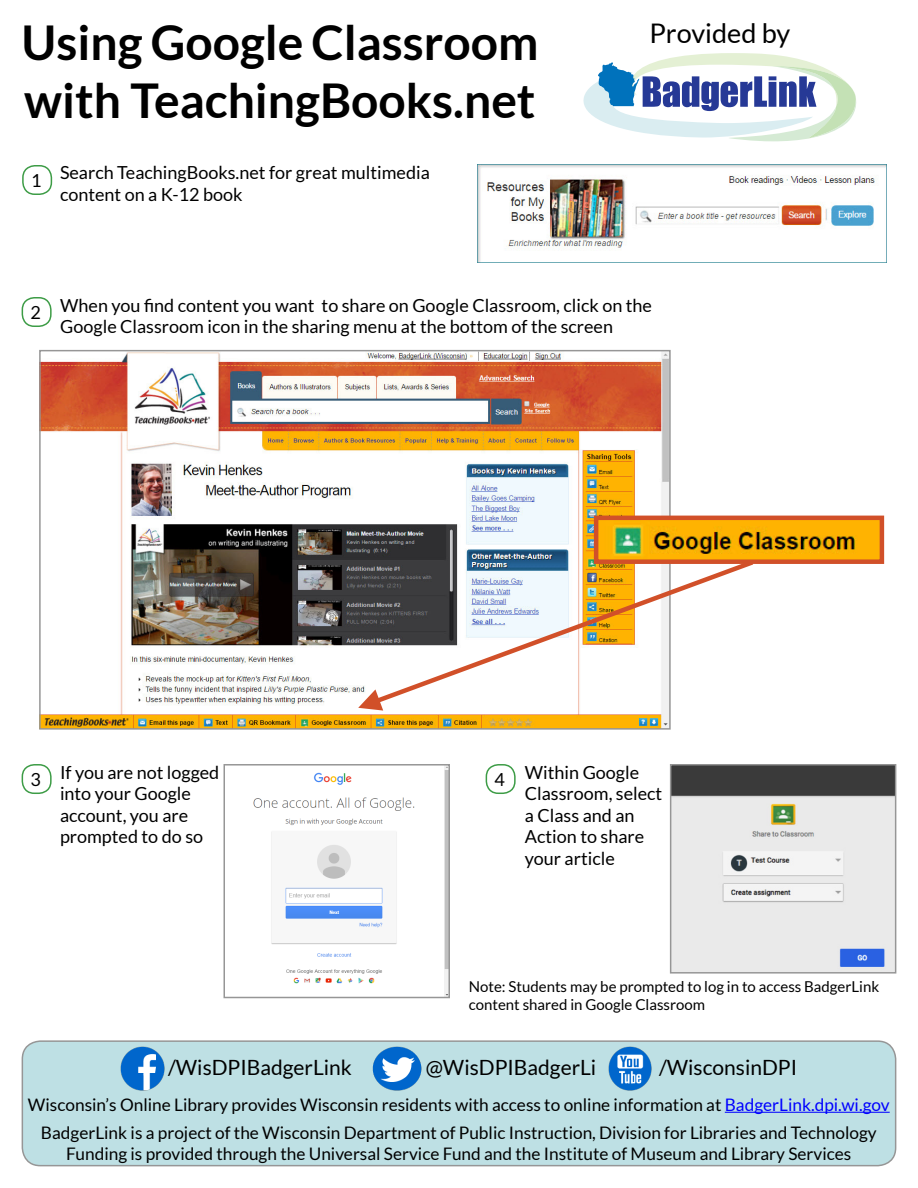
<style>
.page{position:relative;width:918px;height:1188px;background:#fff}
.page>*{position:absolute;margin:0;border:0;box-sizing:border-box;transform-origin:0 0}
.t1{font:700 48px "Lato";color:#000}
.t2{font:27px "Lato";color:#000}
.t3{font:21px "Lato";color:#000}
.t4{font:18px/21.6px "Lato";color:#000}
.t5{font:17.25px "Lato";color:#000}
.t6{font:15px/18px "Lato";color:#000}
.s1{color:#00f}
</style>
<div class="page">
<div style="left:22px;top:1041px;width:874px;height:125px;background:#bee0e4;border-radius:18px"></div>
<hr style="left:725px;top:1112px;width:165px;height:1px;background:#00f">
<img style="left:121px;top:1047px;width:43px;height:43px">
<img style="left:372px;top:1047px;width:50px;height:43px">
<img style="left:608px;top:1047px;width:44px;height:43px">
<div style="left:22px;top:1040px;width:874px;height:126px;border:2px solid #969696;border-radius:18px"></div>
<svg style="left:584px;top:53px;width:272px;height:88px"></svg>
<img style="left:253px;top:767px;width:194px;height:228px">
<div style="left:224px;top:764px;width:226px;height:234px;border:2px solid #969696"></div>
<div style="left:22px;top:764px;width:30px;height:30px;border:2px solid #3d9c46;border-radius:12px"></div>
<img style="left:673px;top:767px;width:220px;height:204px">
<div style="left:670px;top:764px;width:226px;height:210px;border:2px solid #969696"></div>
<div style="left:486px;top:764px;width:30px;height:30px;border:2px solid #3d9c46;border-radius:12px"></div>
<div style="left:22px;top:165px;width:30px;height:30px;border:2px solid #3d9c46;border-radius:12px"></div>
<img style="left:478px;top:165px;width:409px;height:98px">
<div style="left:22px;top:297px;width:30px;height:30px;border:2px solid #3d9c46;border-radius:12px"></div>
<img style="left:42px;top:353px;width:626px;height:374px">
<div style="left:39px;top:350px;width:632px;height:380px;border:2px solid #969696"></div>
<svg style="left:358px;top:689px;width:25px;height:22px"></svg>
<svg style="left:372px;top:560px;width:381px;height:145px"></svg>
<img style="left:599px;top:521px;width:280px;height:38px">
<div style="left:594px;top:516px;width:290px;height:48px;border:4px solid #d15029"></div>
<p class="t1" style="left:22px;top:15px;width:518px">Using Google Classroom</p>
<p class="t1" style="left:24px;top:73px;width:513px">with TeachingBooks.net</p>
<p class="t4" style="left:31px;top:170px;width:12px">1</p>
<p class="t4" style="left:60px;top:162px;width:371px">Search TeachingBooks.net for great multimedia content on a K-12 book</p>
<p class="t2" style="left:649px;top:19px;width:142px">Provided by</p>
<p class="t4" style="left:31px;top:302px;width:12px">2</p>
<p class="t4" style="left:60px;top:294px;width:593px">When you find content you want to share on Google Classroom, click on the<br>Google Classroom icon in the sharing menu at the bottom of the screen</p>
<p class="t4" style="left:31px;top:769px;width:12px">3</p>
<p class="t4" style="left:525px;top:761px;width:139px">Within Google<br>Classroom, select a Class and an<br>Action to share your article</p>
<p class="t4" style="left:60px;top:761px;width:161px">If you are not logged into your Google account, you are prompted to do so</p>
<p class="t4" style="left:495px;top:769px;width:12px">4</p>
<p class="t6" style="left:469px;top:977px;width:412px">Note: Students may be prompted to log in to access BadgerLink content shared in Google Classroom</p>
<p class="t3" style="left:168px;top:1056px;width:185px">/WisDPIBadgerLink</p>
<p class="t3" style="left:426px;top:1056px;width:172px">@WisDPIBadgerLi</p>
<p class="t3" style="left:659px;top:1056px;width:140px">/WisconsinDPI</p>
<p class="t5" style="left:28px;top:1095px;width:863px">Wisconsin’s Online Library provides Wisconsin residents with access to online information at <span class="s1">BadgerLink.dpi.wi.gov</span></p>
<p class="t5" style="left:41px;top:1123px;width:837px">BadgerLink is a project of the Wisconsin Department of Public Instruction, Division for Libraries and Technology</p>
<p class="t5" style="left:66px;top:1144px;width:787px">Funding is provided through the Universal Service Fund and the Institute of Museum and Library Services</p>
</div>
